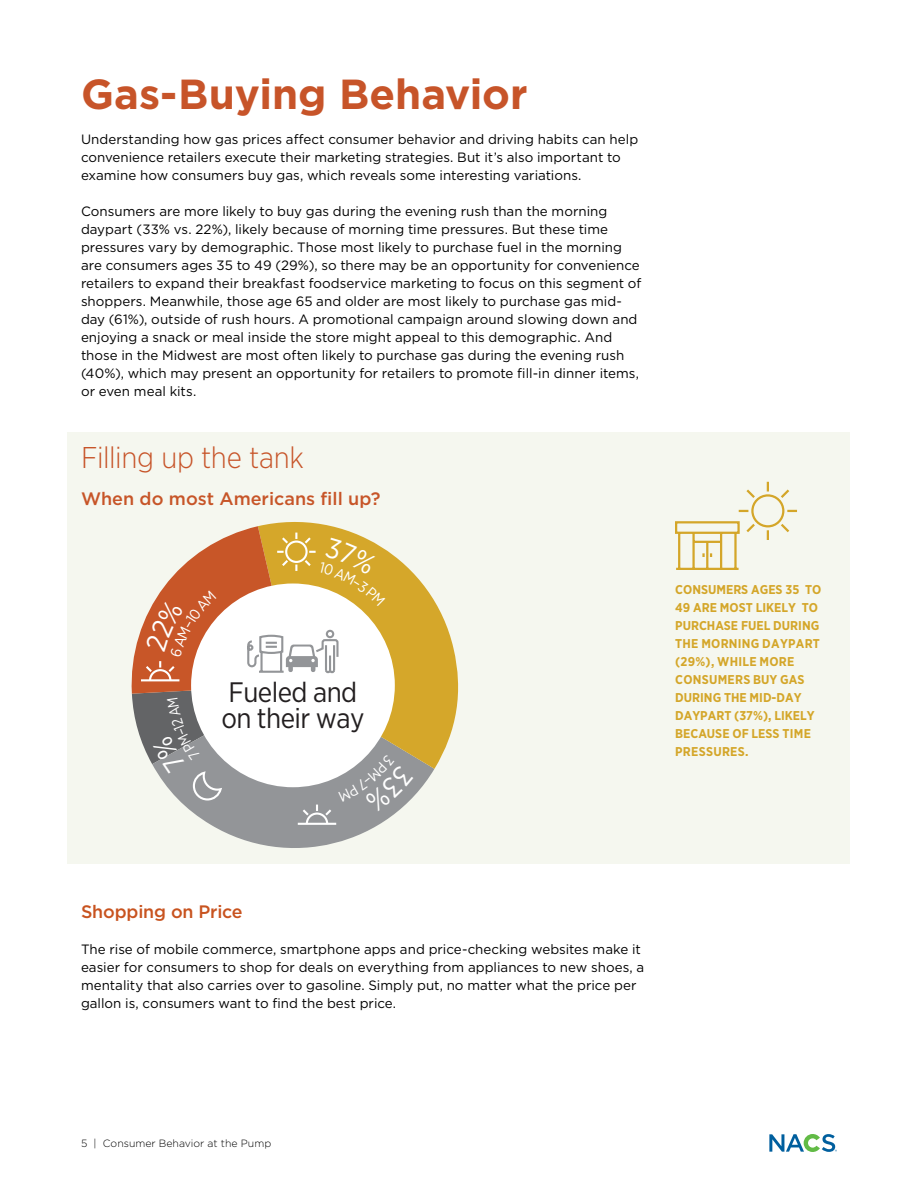
<style>
.page{position:relative;width:918px;height:1188px;background:#fff}
.page>*{position:absolute;margin:0;border:0;box-sizing:border-box;transform-origin:0 0}
.t1{font:700 42px "Gotham";color:#c75429}
.t2{font:300 30px "Gotham Narrow";letter-spacing:-.01em;color:#c75429}
.t3{font:28.05px/25.8px "Gotham Narrow";letter-spacing:-.02em;color:#231f20}
.t4{font:500 18px "Gotham";color:#c75528}
.t5{font:500 18px "Gotham";letter-spacing:-.01em;color:#c8531f}
.t6{font:13.5px/18px "Gotham";color:#000}
.t7{font:700 12.75px/18px "Gotham Narrow";color:#d4a629}
.t8{font:300 10.5px "Gotham";color:#000}
</style>
<div class="page">
<svg style="left:769px;top:1134px;width:68px;height:18px"></svg>
<div style="left:68px;top:432px;width:782px;height:432px;background:#f5f7ef"></div>
<svg style="left:213px;top:769px;width:221px;height:79px"></svg>
<svg style="left:259px;top:522px;width:200px;height:247px"></svg>
<svg style="left:675px;top:481px;width:122px;height:89px"></svg>
<svg style="left:131px;top:526px;width:301px;height:300px"></svg>
<h1 class="t1" style="left:81px;top:66px;width:448px">Gas-Buying Behavior</h1>
<p class="t6" style="left:81px;top:130px;width:559px">Understanding how gas prices affect consumer behavior and driving habits can help convenience retailers execute their marketing strategies. But it’s also important to examine how consumers buy gas, which reveals some interesting variations.</p>
<p class="t6" style="left:81px;top:202px;width:562px">Consumers are more likely to buy gas during the evening rush than the morning daypart (33% vs. 22%), likely because of morning time pressures. But these time pressures vary by demographic. Those most likely to purchase fuel in the morning are consumers ages 35 to 49 (29%), so there may be an opportunity for convenience retailers to expand their breakfast foodservice marketing to focus on this segment of shoppers. Meanwhile, those age 65 and older are most likely to purchase gas mid&shy;day (61%), outside of rush hours. A promotional campaign around slowing down and enjoying a snack or meal inside the store might appeal to this demographic. And those in the Midwest are most often likely to purchase gas during the evening rush (40%), which may present an opportunity for retailers to promote fill-in dinner items, or even meal kits.</p>
<h2 class="t2" style="left:81px;top:439px;width:225px">Filling up the tank</h2>
<h3 class="t4" style="left:81px;top:487px;width:301px">When do most Americans fill up?</h3>
<h3 class="t3" style="left:221px;top:679px;width:145px">Fueled and on their way</h3>
<p class="t7" style="left:675px;top:581px;width:148px">CONSUMERS AGES 35 TO<br>49 ARE MOST LIKELY TO<br>PURCHASE FUEL DURING<br>THE MORNING DAYPART (29%), WHILE MORE<br>CONSUMERS BUY GAS<br>DURING THE MID-DAY<br>DAYPART (37%), LIKELY<br>BECAUSE OF LESS TIME<br>PRESSURES.</p>
<h3 class="t5" style="left:81px;top:900px;width:163px">Shopping on Price</h3>
<p class="t6" style="left:81px;top:940px;width:565px">The rise of mobile commerce, smartphone apps and price-checking websites make it easier for consumers to shop for deals on everything from appliances to new shoes, a mentality that also carries over to gasoline. Simply put, no matter what the price per gallon is, consumers want to find the best price.</p>
<p class="t8" style="left:81px;top:1137px;width:192px">5 | Consumer Behavior at the Pump</p>
</div>
